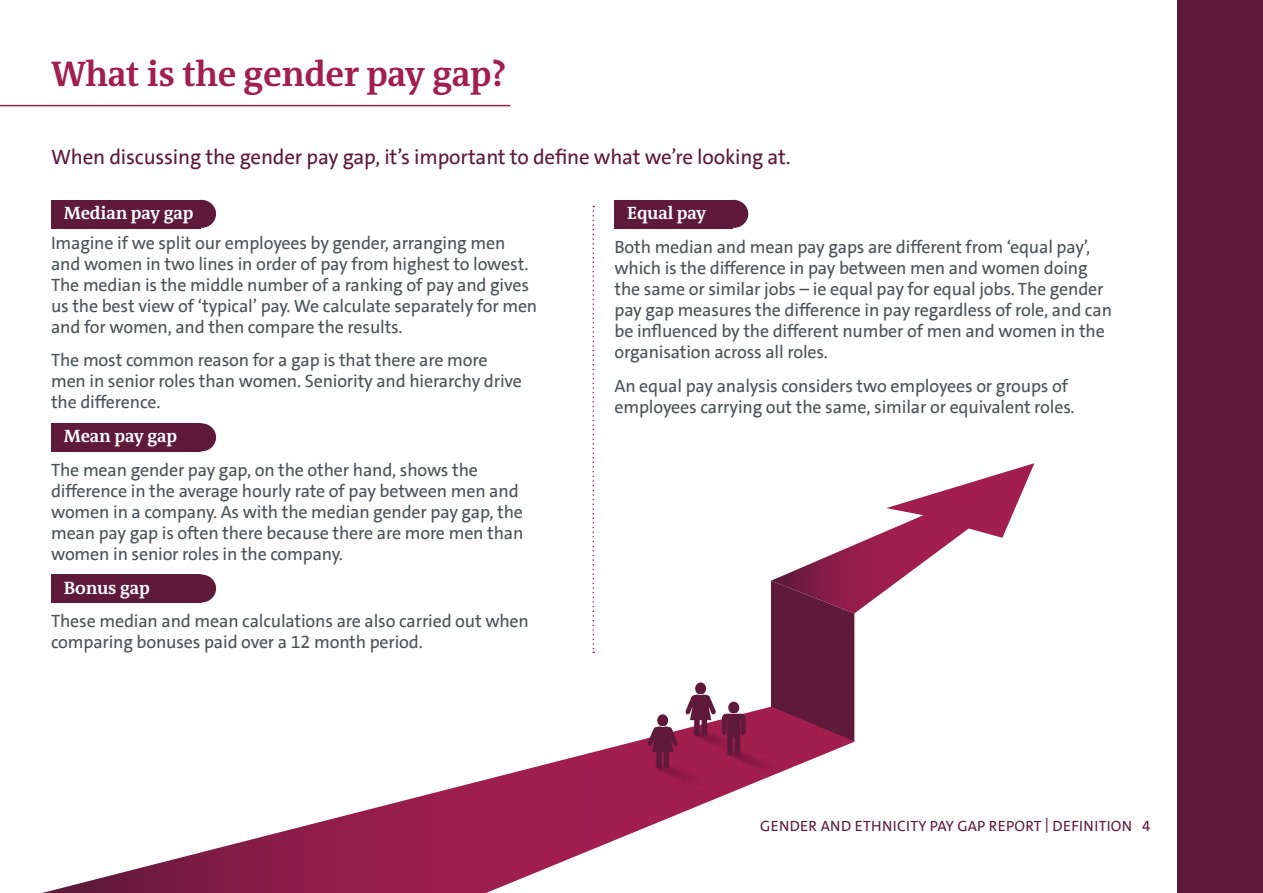
<style>
.page{position:relative;width:1263px;height:893px;background:#fff}
.page>*{position:absolute;margin:0;border:0;box-sizing:border-box;transform-origin:0 0}
.t1{font:700 36px "VWAG The Antiqua";letter-spacing:-.01em;color:#a21e4d}
.t2{font:21px "VWAG The Sans";letter-spacing:-.01em;color:#5f1939}
._2023_body_copy{font:18px/21px "VWAG The Sans";letter-spacing:-.01em;color:#4c5356}
._2023_body_copy-2{font:700 18px "VWAG The Antiqua";letter-spacing:-.01em;color:#fff}
.t3{font:15px "VWAG The Sans";letter-spacing:.02em;color:#5f1939}
</style>
<div class="page">
<div style="left:1178px;top:0;width:85px;height:893px;background:#5f1939"></div>
<hr style="left:0;top:105px;width:510px;height:1px;background:#a21e4d">
<div style="left:51px;top:200px;width:150px;height:28px;background:#5f1939"></div>
<div style="left:187px;top:200px;width:29px;height:28px;background:#5f1939;border-radius:50%"></div>
<div style="left:614px;top:200px;width:118px;height:28px;background:#5f1939"></div>
<div style="left:719px;top:200px;width:29px;height:28px;background:#5f1939;border-radius:50%"></div>
<div style="left:51px;top:423px;width:150px;height:29px;background:#5f1939"></div>
<div style="left:187px;top:423px;width:29px;height:28px;background:#5f1939;border-radius:50%"></div>
<div style="left:51px;top:575px;width:150px;height:28px;background:#5f1939"></div>
<div style="left:187px;top:574px;width:29px;height:28px;background:#5f1939;border-radius:50%"></div>
<svg style="left:592px;top:206px;width:2px;height:447px"></svg>
<svg style="left:42px;top:707px;width:812px;height:186px"></svg>
<svg style="left:771px;top:463px;width:263px;height:279px"></svg>
<img style="left:645px;top:758px;width:74px;height:46px">
<svg style="left:647px;top:714px;width:31px;height:55px"></svg>
<img style="left:682px;top:724px;width:73px;height:46px">
<svg style="left:685px;top:682px;width:31px;height:55px"></svg>
<img style="left:719px;top:745px;width:73px;height:46px">
<svg style="left:722px;top:702px;width:24px;height:54px"></svg>
<p class="t1" style="left:51px;top:51px;width:457px">What is the gender pay gap?</p>
<p class="t2" style="left:51px;top:144px;width:741px">When discussing the gender pay gap, it’s important to define what we’re looking at.</p>
<p class="_2023_body_copy-2" style="left:64px;top:201px;width:131px">Median pay gap</p>
<p class="_2023_body_copy" style="left:51px;top:232px;width:488px">Imagine if we split our employees by gender, arranging men and women in two lines in order of pay from highest to lowest.<br>The median is the middle number of a ranking of pay and gives us the best view of ‘typical’ pay. We calculate separately for men and for women, and then compare the results.</p>
<p class="_2023_body_copy" style="left:51px;top:350px;width:472px">The most common reason for a gap is that there are more men in senior roles than women. Seniority and hierarchy drive the difference.</p>
<p class="_2023_body_copy-2" style="left:64px;top:424px;width:115px">Mean pay gap</p>
<p class="_2023_body_copy" style="left:51px;top:459px;width:474px">The mean gender pay gap, on the other hand, shows the difference in the average hourly rate of pay between men and women in a company. As with the median gender pay gap, the mean pay gap is often there because there are more men than women in senior roles in the company.</p>
<p class="_2023_body_copy-2" style="left:64px;top:576px;width:88px">Bonus gap</p>
<p class="_2023_body_copy" style="left:51px;top:611px;width:479px">These median and mean calculations are also carried out when comparing bonuses paid over a 12 month period.</p>
<p class="_2023_body_copy-2" style="left:627px;top:201px;width:81px">Equal pay</p>
<p class="_2023_body_copy" style="left:614px;top:236px;width:499px">Both median and mean pay gaps are different from ‘equal pay’, which is the difference in pay between men and women doing the same or similar jobs – ie equal pay for equal jobs. The gender pay gap measures the difference in pay regardless of role, and can be influenced by the different number of men and women in the organisation across all roles.</p>
<p class="_2023_body_copy" style="left:614px;top:375px;width:462px">An equal pay analysis considers two employees or groups of employees carrying out the same, similar or equivalent roles.</p>
<p class="t3" style="left:760px;top:816px;width:392px">GENDER AND ETHNICITY PAY GAP REPORT | DEFINITION 4</p>
</div>
